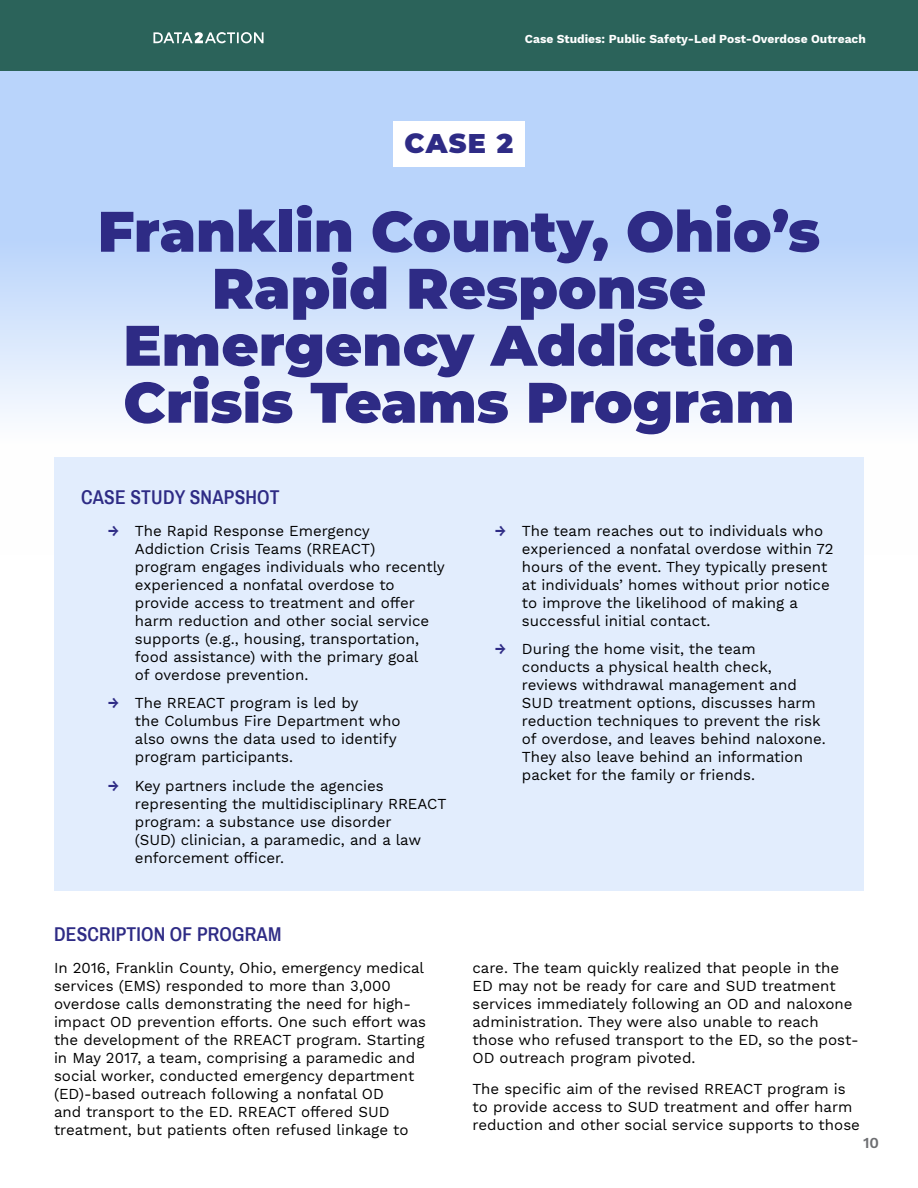
<style>
.page{position:relative;width:918px;height:1188px;background:#fff}
.page>*{position:absolute;margin:0;border:0;box-sizing:border-box;transform-origin:0 0}
.t1{font:900 57px/57px "Montserrat";color:#2e2b85;text-align:center}
.t2{font:900 27px "Montserrat";color:#2e2b85}
.t3{font:600 19.5px "Archivo Narrow";letter-spacing:.01em;color:#2e2b85}
.t4{font:15px/18px "Work Sans";color:#000}
.t5{font:600 15px "Work Sans";color:#6d6e71}
.t6{font:700 12px "Work Sans";color:#fff}
.s1{font-weight:600;color:#2e2b85}
</style>
<div class="page">
<svg style="left:0;top:71px;width:918px;height:346px;background:#c8ddfb"></svg>
<div style="left:54px;top:457px;width:810px;height:434px;background:#e2edfd"></div>
<div style="left:393px;top:121px;width:132px;height:45px;background:#fff"></div>
<div style="left:0;top:0;width:918px;height:71px;background:#2b635a"></div>
<svg style="left:153px;top:32px;width:111px;height:11px"></svg>
<p class="t6" style="left:525px;top:32px;width:343px">Case Studies: Public Safety-Led Post-Overdose Outreach</p>
<h2 class="t2" style="left:405px;top:123px;width:110px">CASE 2</h2>
<h2 class="t1" style="left:98px;top:199px;width:724px">Franklin County, Ohio’s<br>Rapid Response<br>Emergency Addiction<br>Crisis Teams Program</h2>
<h3 class="t3" style="left:81px;top:484px;width:200px">CASE STUDY SNAPSHOT</h3>
<p class="t4" style="left:135px;top:522px;width:312px;text-indent:-27px"><span class="s1">→</span> The Rapid Response Emergency<br>Addiction Crisis Teams (RREACT)<br>program engages individuals who recently experienced a nonfatal overdose to provide access to treatment and offer harm reduction and other social service supports (e.g., housing, transportation, food assistance) with the primary goal<br>of overdose prevention.</p>
<p class="t4" style="left:135px;top:695px;width:267px;text-indent:-27px"><span class="s1">→</span> The RREACT program is led by<br>the Columbus Fire Department who also owns the data used to identify program participants.</p>
<p class="t4" style="left:135px;top:778px;width:313px;text-indent:-27px"><span class="s1">→</span> Key partners include the agencies representing the multidisciplinary RREACT program: a substance use disorder<br>(SUD) clinician, a paramedic, and a law enforcement officer.</p>
<p class="t4" style="left:522px;top:522px;width:313px;text-indent:-27px"><span class="s1">→</span> The team reaches out to individuals who experienced a nonfatal overdose within 72 hours of the event. They typically present at individuals’ homes without prior notice to improve the likelihood of making a successful initial contact.</p>
<p class="t4" style="left:522px;top:641px;width:305px;text-indent:-27px"><span class="s1">→</span> During the home visit, the team conducts a physical health check, reviews withdrawal management and SUD treatment options, discusses harm reduction techniques to prevent the risk of overdose, and leaves behind naloxone.<br>They also leave behind an information packet for the family or friends.</p>
<h3 class="t3" style="left:54px;top:921px;width:229px">DESCRIPTION OF PROGRAM</h3>
<p class="t4" style="left:54px;top:959px;width:374px">In 2016, Franklin County, Ohio, emergency medical services (EMS) responded to more than 3,000 overdose calls demonstrating the need for high&shy;impact OD prevention efforts. One such effort was the development of the RREACT program. Starting in May 2017, a team, comprising a paramedic and social worker, conducted emergency department (ED)-based outreach following a nonfatal OD<br>and transport to the ED. RREACT offered SUD treatment, but patients often refused linkage to</p>
<p class="t4" style="left:472px;top:959px;width:388px">care. The team quickly realized that people in the ED may not be ready for care and SUD treatment services immediately following an OD and naloxone administration. They were also unable to reach those who refused transport to the ED, so the post-OD outreach program pivoted.</p>
<p class="t4" style="left:472px;top:1081px;width:389px">The specific aim of the revised RREACT program is to provide access to SUD treatment and offer harm reduction and other social service supports to those</p>
<p class="t5" style="left:863px;top:1134px;width:17px">10</p>
</div>
